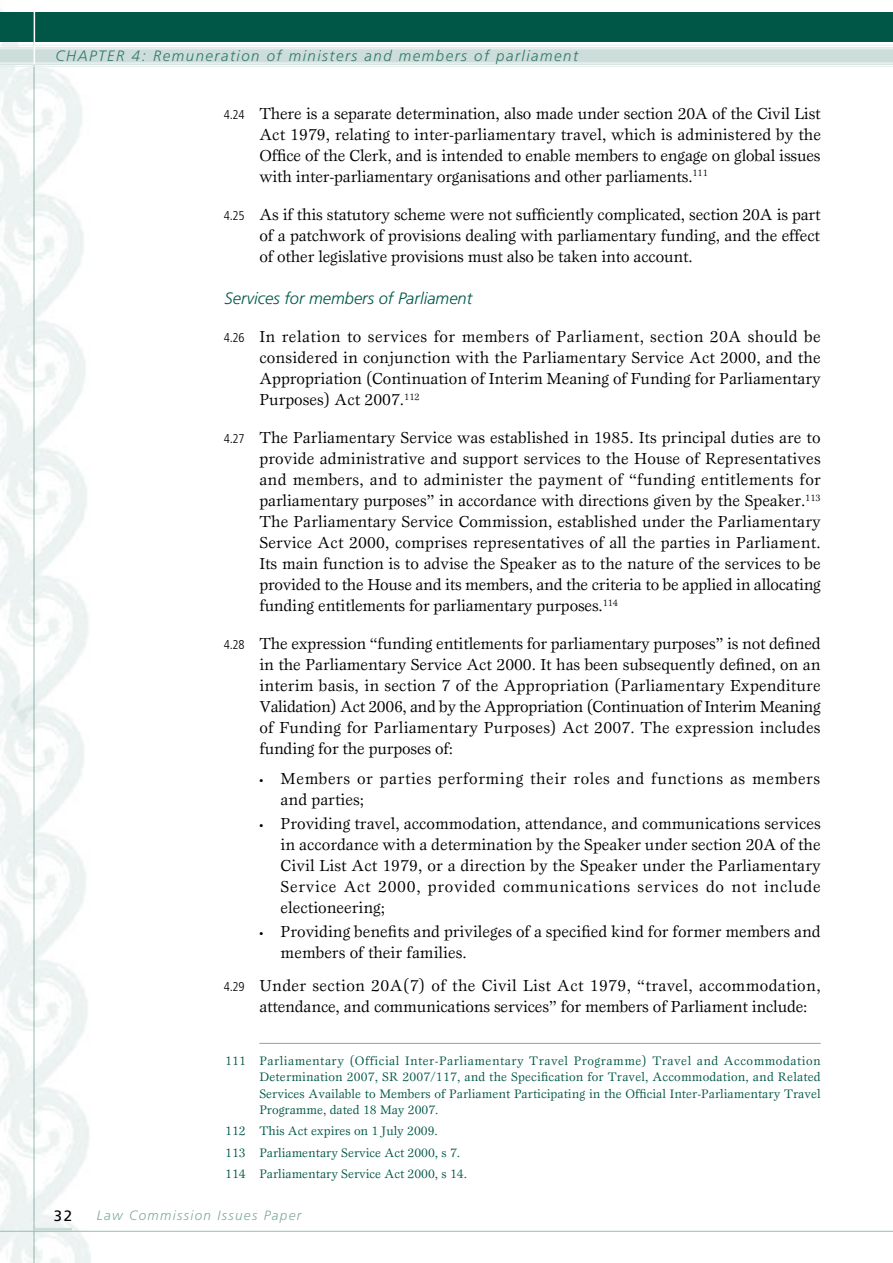
<style>
.page{position:relative;width:893px;height:1263px;background:#fff}
.page>*{position:absolute;margin:0;border:0;box-sizing:border-box;transform-origin:0 0}
.t1{font:16.5px/21px "Esprit Maori";color:#000;text-align:justify}
.t2{font:16.5px/21px "Esprit Maori";letter-spacing:.035em;color:#000}
.t3{font:italic 300 16.5px "Frutiger";color:#005747}
.t4{font:italic 300 15px "Frutiger Maori";letter-spacing:.1em;color:#33796c}
.t5{font:15px "Frutiger Maori";color:#000}
.t6{font:italic 300 13.5px "Frutiger Maori";letter-spacing:.1em;color:#80aba3}
.t7{font:12.75px/16.5px "Esprit Maori";color:#005747;text-align:justify}
.s1{font-family:"Frutiger";font-weight:300;font-stretch:condensed;font-size:12.75px}
</style>
<div class="page">
<img style="left:0;top:9px;width:90px;height:1254px">
<div style="left:0;top:12px;width:893px;height:30px;background:#005747"></div>
<svg style="left:0;top:45px;width:893px;height:22px"></svg>
<hr style="left:34px;top:8px;width:1px;height:56px;background:#fff">
<hr style="left:259px;top:1043px;width:562px;height:1px;background:#80aba3">
<hr style="left:0;top:1231px;width:893px;height:1px;background:#99bcb5">
<hr style="left:34px;top:1228px;width:38px;height:3px;background:#ccddda">
<p class="t4" style="left:56px;top:48px;width:524px">CHAPTER 4: Remuneration of ministers and members of parliament</p>
<p class="t1" style="left:259px;top:102px;width:563px;text-indent:-36px"><span class="s1">4.24</span> There is a separate determination, also made under section 20A of the Civil List Act 1979, relating to inter-parliamentary travel, which is administered by the Office of the Clerk, and is intended to enable members to engage on global issues with inter-parliamentary organisations and other parliaments.<sup>111</sup></p>
<p class="t1" style="left:259px;top:203px;width:563px;text-indent:-36px"><span class="s1">4.25</span> As if this statutory scheme were not sufficiently complicated, section 20A is part of a patchwork of provisions dealing with parliamentary funding, and the effect of other legislative provisions must also be taken into account.</p>
<p class="t3" style="left:225px;top:289px;width:249px">Services for members of Parliament</p>
<p class="t1" style="left:259px;top:326px;width:563px;text-indent:-36px"><span class="s1">4.26</span> In relation to services for members of Parliament, section 20A should be considered in conjunction with the Parliamentary Service Act 2000, and the Appropriation (Continuation of Interim Meaning of Funding for Parliamentary Purposes) Act 2007.<sup>112</sup></p>
<p class="t1" style="left:259px;top:427px;width:563px;text-indent:-36px"><span class="s1">4.27</span> The Parliamentary Service was established in 1985. Its principal duties are to provide administrative and support services to the House of Representatives and members, and to administer the payment of “funding entitlements for parliamentary purposes” in accordance with directions given by the Speaker.<sup>113<br></sup>The Parliamentary Service Commission, established under the Parliamentary Service Act 2000, comprises representatives of all the parties in Parliament.<br>Its main function is to advise the Speaker as to the nature of the services to be provided to the House and its members, and the criteria to be applied in allocating funding entitlements for parliamentary purposes.<sup>114</sup></p>
<p class="t1" style="left:259px;top:633px;width:563px;text-indent:-36px"><span class="s1">4.28</span> The expression “funding entitlements for parliamentary purposes” is not defined in the Parliamentary Service Act 2000. It has been subsequently defined, on an interim basis, in section 7 of the Appropriation (Parliamentary Expenditure Validation) Act 2006, and by the Appropriation (Continuation of Interim Meaning of Funding for Parliamentary Purposes) Act 2007. The expression includes funding for the purposes of:</p>
<p class="t2" style="left:281px;top:767px;width:541px;text-indent:-21px">• Members or parties performing their roles and functions as members and parties;</p>
<p class="t1" style="left:281px;top:812px;width:542px;text-indent:-21px">• Providing travel, accommodation, attendance, and communications services in accordance with a determination by the Speaker under section 20A of the Civil List Act 1979, or a direction by the Speaker under the Parliamentary Service Act 2000, provided communications services do not include electioneering;</p>
<p class="t1" style="left:281px;top:921px;width:541px;text-indent:-21px">• Providing benefits and privileges of a specified kind for former members and members of their families.</p>
<p class="t1" style="left:259px;top:974px;width:563px;text-indent:-36px"><span class="s1">4.29</span> Under section 20A(7) of the Civil List Act 1979, “travel, accommodation, attendance, and communications services” for members of Parliament include:</p>
<p class="t7" style="left:259px;top:1052px;width:563px;text-indent:-34px">111 P arliamentary (Official Inter-Parliamentary Travel Programme) Travel and Accommodation Determination 2007, SR 2007/117, and the Specification for Travel, Accommodation, and Related Services Available to Members of Parliament Participating in the Official Inter-Parliamentary Travel Programme, dated 18 May 2007.</p>
<p class="t7" style="left:225px;top:1120px;width:243px;line-height:21.3px;text-align:left">112 This Act expires on 1 July 2009.<br>113 Parliamentary Service Act 2000, s 7.<br>114 Parliamentary Service Act 2000, s 14.</p>
<p class="t5" style="left:54px;top:1206px;width:20px">32</p>
<p class="t6" style="left:97px;top:1207px;width:206px">Law Commission Issues Paper</p>
</div>
